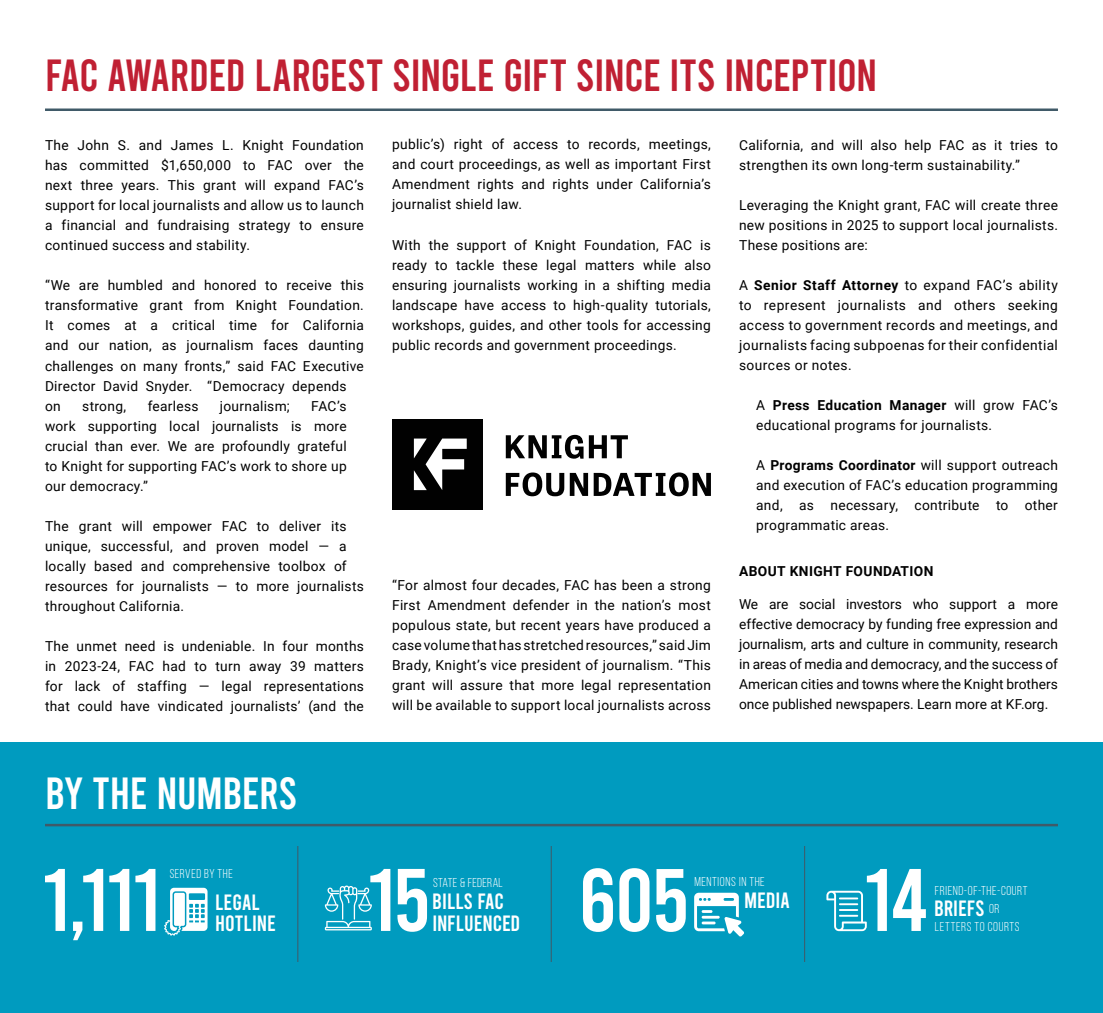
<style>
.page{position:relative;width:1103px;height:1013px;background:#fff}
.page>*{position:absolute;margin:0;border:0;box-sizing:border-box;transform-origin:0 0}
.t1{font:88.5px "Bebas";letter-spacing:-.01em;color:#fff}
.t2{font:45px "Bebas";letter-spacing:-.01em;color:#c02033}
.t3{font:45px "Bebas";letter-spacing:-.005em;color:#fff}
.t4{font:22.12px/22.1px "Bebas";color:#fff}
.t5{font:13.75px/20px "Roboto";letter-spacing:.02em;color:#000;text-align:justify}
.t6{font:700 13.75px "Roboto";letter-spacing:.03em;color:#000}
.t7{font:12.88px "Bebas Neue";letter-spacing:.045em;color:#fff}
.t8{font:12.88px "Bebas Neue";letter-spacing:.025em;color:#fff}
.s1{font-weight:700}
.s2{font-family:"Bebas Neue";font-size:12.88px}
</style>
<div class="page">
<div style="left:392px;top:419px;width:90px;height:90px;background:#010101"></div>
<svg style="left:414px;top:438px;width:53px;height:52px"></svg>
<svg style="left:506px;top:435px;width:77px;height:23px"></svg>
<svg style="left:589px;top:435px;width:39px;height:23px"></svg>
<svg style="left:506px;top:472px;width:58px;height:24px"></svg>
<svg style="left:570px;top:472px;width:141px;height:24px"></svg>
<div style="left:0;top:742px;width:1102px;height:270px;background:#009bbf"></div>
<hr style="left:45px;top:108px;width:1013px;height:3px;background:#405a68">
<hr style="left:45px;top:823px;width:1013px;height:3px;background:#405a68">
<hr style="left:297px;top:846px;width:1px;height:115px;background:#405a68">
<hr style="left:550px;top:846px;width:1px;height:115px;background:#405a68">
<hr style="left:804px;top:846px;width:1px;height:115px;background:#405a68">
<svg style="left:325px;top:885px;width:47px;height:45px"></svg>
<svg style="left:694px;top:892px;width:50px;height:44px"></svg>
<hr style="left:701px;top:915px;width:18px;height:3px;background:#fff">
<hr style="left:701px;top:921px;width:14px;height:3px;background:#fff">
<svg style="left:826px;top:869px;width:60px;height:62px"></svg>
<svg style="left:893px;top:869px;width:32px;height:62px"></svg>
<svg style="left:164px;top:887px;width:43px;height:48px"></svg>
<h2 class="t2" style="left:45px;top:52px;width:125px">FAC AWARDED</h2>
<h2 class="t2" style="left:254px;top:52px;width:265px">LARGEST SINGLE GIFT</h2>
<h2 class="t2" style="left:576px;top:52px;width:196px">SINCE ITS INCEPTIO</h2>
<h2 class="t2" style="left:856px;top:52px;width:23px">N</h2>
<p class="t5" style="left:45px;top:135px;width:320px">The John S. and James L. Knight Foundation has committed $1,650,000 to FAC over the next three years. This grant will expand FAC’s support for local journalists and allow us to launch a financial and fundraising strategy to ensure continued success and stability.</p>
<p class="t5" style="left:45px;top:275px;width:320px;text-align:left">“We are humbled and honored to receive this transformative grant from Knight Foundation.<br>It comes at a critical time for California and our nation, as journalism faces daunting challenges on many fronts,” said FAC Executive Director David Snyder. “Democracy depends on</p>
<p class="t5" style="left:82px;top:395px;width:46px">strong,</p>
<p class="t5" style="left:148px;top:395px;width:52px">fearless</p>
<p class="t5" style="left:220px;top:395px;width:71px">journalism;</p>
<p class="t5" style="left:45px;top:395px;width:303px;text-indent:266px">FAC’s work supporting local journalists is more crucial than ever. We are profoundly grateful to Knight for supporting FAC’s work to shore up our democracy.”</p>
<p class="t5" style="left:45px;top:515px;width:320px;text-align:left">The grant will empower FAC to deliver its unique, successful, and proven model — a locally based and comprehensive toolbox of resources for journalists — to more journalists throughout California.</p>
<p class="t5" style="left:45px;top:635px;width:320px">The unmet need is undeniable. In four months in 2023-24, FAC had to turn away 39 matters for lack of staffing — legal representations that could have vindicated journalists’ (and the</p>
<h2 class="t3" style="left:45px;top:771px;width:251px">BY THE NUMBERS</h2>
<p class="t5" style="left:392px;top:134px;width:320px">public’s) right of access to records, meetings, and court proceedings, as well as important First Amendment rights and rights under California’s journalist shield law.</p>
<p class="t5" style="left:392px;top:234px;width:320px">With the support of Knight Foundation, FAC is ready to tackle these legal matters while also ensuring journalists working in a shifting media landscape have access to high-quality tutorials, workshops, guides, and other tools for accessing public records and government proceedings.</p>
<p class="t5" style="left:392px;top:574px;width:320px">“For almost four decades, FAC has been a strong First Amendment defender in the nation’s most populous state, but recent years have produced a case volume that has stretched resources,” said Jim Brady, Knight’s vice president of journalism. “This grant will assure that more legal representation will be available to support local journalists across</p>
<p class="t5" style="left:739px;top:134px;width:320px">California, and will also help FAC as it tries to strengthen its own long-term sustainability.”</p>
<p class="t5" style="left:739px;top:194px;width:320px">Leveraging the Knight grant, FAC will create three new positions in 2025 to support local journalists.<br>These positions are:</p>
<p class="t5" style="left:739px;top:274px;width:320px">A <span class="s1">Senior Staff Attorney</span> to expand FAC’s ability to represent journalists and others seeking access to government records and meetings, and journalists facing subpoenas for their confidential sources or notes.</p>
<p class="t5" style="left:756px;top:394px;width:303px">A <span class="s1">Press Education Manager</span> will grow FAC’s educational programs for journalists.</p>
<p class="t5" style="left:756px;top:454px;width:303px">A <span class="s1">Programs Coordinator</span> will support outreach and execution of FAC’s education programming and, as necessary, contribute to other programmatic areas.</p>
<p class="t6" style="left:739px;top:561px;width:196px">ABOUT KNIGHT FOUNDATION</p>
<p class="t5" style="left:739px;top:593px;width:320px">We are social investors who support a more effective democracy by funding free expression and journalism, arts and culture in community, research in areas of media and democracy, and the success of American cities and towns where the Knight brothers once published newspapers. Learn more at KF.org.</p>
<h1 class="t1" style="left:43px;top:855px;width:119px">1,111</h1>
<p class="t7" style="left:170px;top:866px;width:65px">SERVED BY THE</p>
<h3 class="t4" style="left:215px;top:891px;width:62px;line-height:21.2px">LEGAL<br>HOTLINE</h3>
<h1 class="t1" style="left:368px;top:855px;width:63px">15</h1>
<p class="t8" style="left:433px;top:875px;width:71px">STATE &amp; FEDERAL</p>
<h3 class="t4" style="left:432px;top:890px;width:89px">BILLS FAC<br>INFLUENCED</h3>
<h1 class="t1" style="left:579px;top:855px;width:112px">605</h1>
<p class="t7" style="left:694px;top:874px;width:72px">MENTIONS IN THE</p>
<h3 class="t4" style="left:744px;top:889px;width:47px">MEDIA</h3>
<p class="t7" style="left:935px;top:883px;width:94px">FRIEND-OF-THE-COURT</p>
<h3 class="t4" style="left:934px;top:897px;width:67px">BRIEFS <span class="s2">OR</span></h3>
<p class="t7" style="left:935px;top:920px;width:86px">LETTERS TO COURTS</p>
</div>
